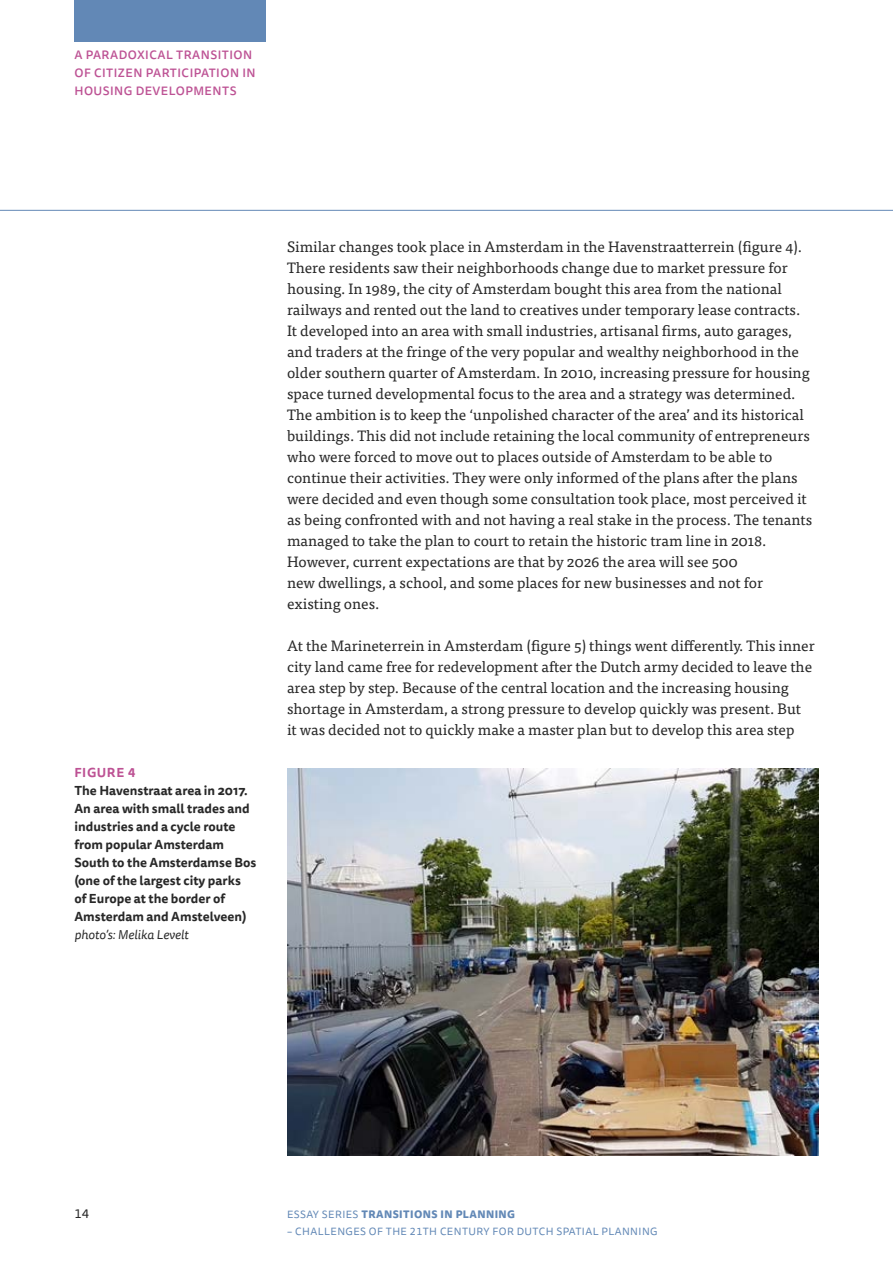
<style>
.page{position:relative;width:893px;height:1263px;background:#fff}
.page>*{position:absolute;margin:0;border:0;box-sizing:border-box;transform-origin:0 0}
.t1{font:15px/21px "Tisa Pro";color:#282828}
.t2{font:700 12.75px/18px "Tisa Sans Pro";color:#282828}
.t3{font:italic 12.75px "Tisa Sans Pro";color:#282828}
.t4{font:700 12.75px "Tisa Sans Pro";letter-spacing:.05em;color:#bd5294}
.t5{font:12.75px "Tisa Sans Pro";color:#282828}
.t6{font:500 12px/18px "Tisa Sans Pro";letter-spacing:.04em;color:#bd5294}
.t7{font:10.5px "Tisa Sans Pro";letter-spacing:.04em;color:#6288b6}
.t8{font:800 10.5px "Tisa Sans Pro";letter-spacing:.04em;color:#6288b6}
.s1{font-weight:400}
</style>
<div class="page">
<div style="left:74px;top:0;width:192px;height:42px;background:#6288b6"></div>
<hr style="left:0;top:210px;width:893px;height:1px;background:#6288b6">
<img style="left:287px;top:768px;width:532px;height:387px">
<p class="t6" style="left:74px;top:46px;width:183px">A PARADOXICAL TRANSITION<br>OF CITIZEN PARTICIPATION IN<br>HOUSING DEVELOPMENTS</p>
<p class="t4" style="left:74px;top:763px;width:62px">FIGURE 4</p>
<p class="t2" style="left:74px;top:782px;width:184px">The Havenstraat area in 2017.<br>An area with small trades and industries and a cycle route from popular Amsterdam<br>South to the Amsterdamse Bos (one of the largest city parks<br>of Europe at the border of<br>Amsterdam and Amstelveen)</p>
<p class="t3" style="left:74px;top:926px;width:116px">photo’s: Melika Levelt</p>
<p class="t1" style="left:287px;top:235px;width:527px">Similar changes took place in Amsterdam in the Havenstraatterrein (figure 4).<br>There residents saw their neighborhoods change due to market pressure for housing. In 1989, the city of Amsterdam bought this area from the national railways and rented out the land to creatives under temporary lease contracts.<br>It developed into an area with small industries, artisanal firms, auto garages, and traders at the fringe of the very popular and wealthy neighborhood in the older southern quarter of Amsterdam. In 2010, increasing pressure for housing space turned developmental focus to the area and a strategy was determined.<br>The ambition is to keep the ‘unpolished character of the area’ and its historical buildings. This did not include retaining the local community of entrepreneurs who were forced to move out to places outside of Amsterdam to be able to continue their activities. They were only informed of the plans after the plans were decided and even though some consultation took place, most perceived it as being confronted with and not having a real stake in the process. The tenants managed to take the plan to court to retain the historic tram line in 2018.<br>However, current expectations are that by 2026 the area will see 500<br>new dwellings, a school, and some places for new businesses and not for existing ones.</p>
<p class="t1" style="left:287px;top:634px;width:529px">At the Marineterrein in Amsterdam (figure 5) things went differently. This inner city land came free for redevelopment after the Dutch army decided to leave the area step by step. Because of the central location and the increasing housing shortage in Amsterdam, a strong pressure to develop quickly was present. But it was decided not to quickly make a master plan but to develop this area step</p>
<p class="t5" style="left:74px;top:1205px;width:16px">14</p>
<p class="t8" style="left:287px;top:1206px;width:230px"><span class="s1">ESSAY SERIES</span> TRANSITIONS IN PLANNING</p>
<p class="t7" style="left:287px;top:1224px;width:372px">– CHALLENGES OF THE 21TH CENTURY FOR DUTCH SPATIAL PLANNING</p>
</div>
